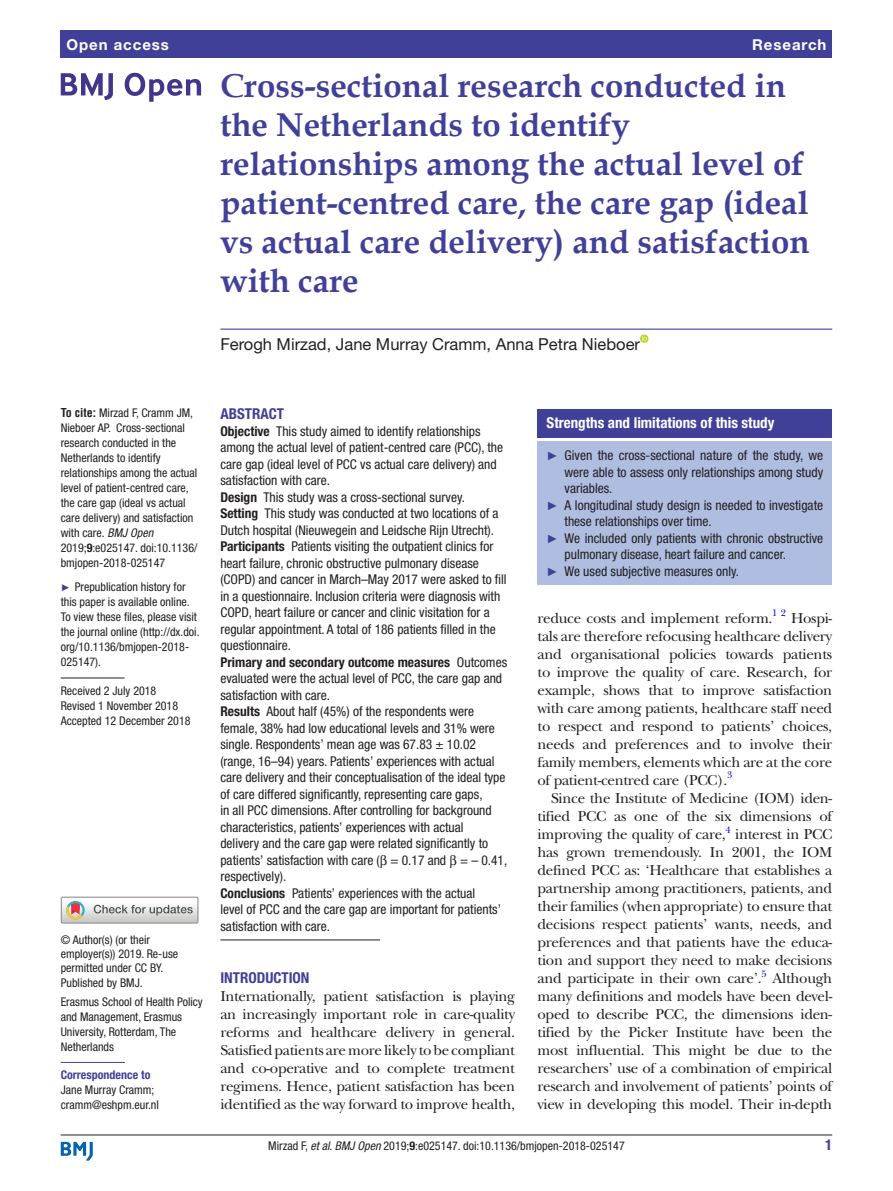
<style>
.page{position:relative;width:893px;height:1191px;background:#fff}
.page>*{position:absolute;margin:0;border:0;box-sizing:border-box;transform-origin:0 0}
.t1{font:700 33px/39px "Book Antiqua";color:#414099}
.t2{font:16.5px "Helvetica Neue LT Std";color:#231f20}
.t3{font:15px/18px "New Baskerville";letter-spacing:-.02em;color:#231f20;text-align:justify}
.t4{font:700 condensed 15px "Helvetica Neue LT Std";color:#fff}
.t5{font:700 condensed 15px "Helvetica Neue LT Std";color:#414099}
.t6{font:700 15px "Helvetica Neue LT Std";letter-spacing:.065em;color:#fff}
.t7{font:condensed 13.5px/16.5px "Helvetica Neue LT Std";color:#231f20}
.t8{font:condensed 12px/15px "Helvetica Neue LT Std";color:#231f20}
.t9{font:700 condensed 12px "Helvetica Neue LT Std";color:#414099}
.t10{font:9.9px "New Baskerville";color:#00f}
.s1{font-family:"Helvetica LT Std";font-weight:700}
.s2{font-style:italic}
.s3{font-weight:700}
.s4{font-family:"Arial";font-stretch:normal;font-size:9.75px;color:#414099}
.s5{font-family:"Arial";font-stretch:normal;font-size:12px;color:#414099}
</style>
<div class="page">
<hr style="left:61px;top:1134px;width:771px;height:1px;background:#231f20">
<svg style="left:61px;top:1141px;width:32px;height:19px"></svg>
<div style="left:61px;top:31px;width:771px;height:27px;background:#414099"></div>
<hr style="left:220px;top:328px;width:612px;height:2px;background:#414099">
<svg style="left:640px;top:334px;width:8px;height:9px"></svg>
<hr style="left:61px;top:677px;width:64px;height:1px;background:#231f20">
<hr style="left:61px;top:1062px;width:64px;height:1px;background:#414099">
<svg style="left:61px;top:73px;width:52px;height:27px"></svg>
<svg style="left:125px;top:73px;width:76px;height:29px"></svg>
<div style="left:61px;top:896px;width:138px;height:27px;border:1px solid #969090"></div>
<svg style="left:61px;top:897px;width:137px;height:26px"></svg>
<hr style="left:220px;top:939px;width:160px;height:1px;background:#231f20">
<div style="left:538px;top:409px;width:294px;height:28px;background:#414099"></div>
<div style="left:538px;top:441px;width:294px;height:143px;background:#afbde1"></div>
<p class="t6" style="left:66px;top:35px;width:104px">Open access</p>
<p class="t6" style="left:752px;top:35px;width:76px">Research</p>
<h1 class="t1" style="left:220px;top:66px;width:591px">Cross-sectional research conducted in the Netherlands to identify relationships among the actual level of patient-centred care, the care gap (ideal vs actual care delivery) and satisfaction with care</h1>
<p class="t2" style="left:220px;top:335px;width:421px">Ferogh Mirzad, Jane Murray Cramm, Anna Petra Nieboer</p>
<p class="t8" style="left:61px;top:405px;width:138px"><span class="s1">To cite:</span> Mirzad F, Cramm JM,<br>Nieboer AP. Cross-sectional research conducted in the<br>Netherlands to identify relationships among the actual level of patient-centred care, the care gap (ideal vs actual care delivery) and satisfaction with care. <span class="s2">BMJ Open<br></span>2019;<span class="s3">9</span>:e025147. doi:10.1136/ bmjopen-2018-025147</p>
<p class="t8" style="left:61px;top:579px;width:140px"><span class="s4">►</span> Prepublication history for this paper is available online.<br>To view these files, please visit the journal online (http://dx.doi. org/10.1136/bmjopen-2018-<br>025147).</p>
<p class="t8" style="left:61px;top:683px;width:131px">Received 2 July 2018<br>Revised 1 November 2018<br>Accepted 12 December 2018</p>
<p class="t8" style="left:61px;top:932px;width:119px;line-height:14.4px">© Author(s) (or their employer(s)) 2019. Re-use permitted under CC BY.<br>Published by BMJ.</p>
<p class="t8" style="left:61px;top:994px;width:143px">Erasmus School of Health Policy and Management, Erasmus<br>University, Rotterdam, The<br>Netherlands</p>
<p class="t9" style="left:61px;top:1067px;width:91px">Correspondence to</p>
<p class="t8" style="left:61px;top:1082px;width:100px">Jane Murray Cramm; cramm@eshpm.eur.nl</p>
<p class="t5" style="left:220px;top:405px;width:65px">Abstract</p>
<p class="t7" style="left:220px;top:423px;width:288px"><span class="s3">Objective</span> This study aimed to identify relationships among the actual level of patient-centred care (PCC), the care gap (ideal level of PCC vs actual care delivery) and satisfaction with care.<br><span class="s3">Design</span> This study was a cross-sectional survey.<br><span class="s3">Setting</span> This study was conducted at two locations of a Dutch hospital (Nieuwegein and Leidsche Rijn Utrecht).<br><span class="s3">Participants</span> Patients visiting the outpatient clinics for heart failure, chronic obstructive pulmonary disease (COPD) and cancer in March–May 2017 were asked to fill in a questionnaire. Inclusion criteria were diagnosis with COPD, heart failure or cancer and clinic visitation for a regular appointment. A total of 186 patients filled in the questionnaire.<br><span class="s3">Primary and secondary outcome measures</span> Outcomes evaluated were the actual level of PCC, the care gap and satisfaction with care.<br><span class="s3">Results</span> About half (45%) of the respondents were female, 38% had low educational levels and 31% were single. Respondents’ mean age was 67.83 ± 10.02 (range, 16–94) years. Patients’ experiences with actual care delivery and their conceptualisation of the ideal type of care differed significantly, representing care gaps,<br>in all PCC dimensions. After controlling for background characteristics, patients’ experiences with actual<br>delivery and the care gap were related significantly to patients’ satisfaction with care ( = 0.17 and = – 0.41, respectively).<br><span class="s3">Conclusions</span> Patients’ experiences with the actual<br>level of PCC and the care gap are important for patients’ satisfaction with care.</p>
<p class="t5" style="left:220px;top:969px;width:91px">Introduction</p>
<p class="t3" style="left:220px;top:987px;width:296px">Internationally, patient satisfaction is playing an increasingly important role in care-quality reforms and healthcare delivery in general.<br>Satisfied patients are more likely to be compliant and co-operative and to complete treatment regimens. Hence, patient satisfaction has been identified as the way forward to improve health,</p>
<p class="t4" style="left:547px;top:414px;width:229px">Strengths and limitations of this study</p>
<p class="t7" style="left:547px;top:447px;width:278px"><span class="s5">►</span> Given the cross-sectional nature of the study, we</p>
<p class="t7" style="left:565px;top:463px;width:260px">were able to assess only relationships among study</p>
<p class="t7" style="left:565px;top:480px;width:49px">variables.</p>
<p class="t7" style="left:547px;top:496px;width:278px"><span class="s5">►</span> A longitudinal study design is needed to investigate</p>
<p class="t7" style="left:565px;top:513px;width:149px">these relationships over time.</p>
<p class="t7" style="left:547px;top:529px;width:278px"><span class="s5">►</span> We included only patients with chronic obstructive</p>
<p class="t7" style="left:565px;top:546px;width:223px">pulmonary disease, heart failure and cancer.</p>
<p class="t7" style="left:547px;top:562px;width:194px"><span class="s5">►</span> We used subjective measures only.</p>
<p class="t3" style="left:538px;top:609px;width:296px">reduce costs and implement reform.<sup>1</sup> <sup>2</sup> Hospi&shy;tals are therefore refocusing healthcare delivery and organisational policies towards patients to improve the quality of care. Research, for example, shows that to improve satisfaction with care among patients, healthcare staff need to respect and respond to patients’ choices, needs and preferences and to involve their family members, elements which are at the core of patient-centred care (PCC).</p>
<p class="t10" style="left:727px;top:769px;width:7px">3</p>
<p class="t3" style="left:538px;top:789px;width:296px;text-indent:14px">Since the Institute of Medicine (IOM) iden&shy;tified PCC as one of the six dimensions of improving the quality of care,</p>
<p class="t10" style="left:725px;top:823px;width:7px">4</p>
<p class="t3" style="left:538px;top:825px;width:296px;text-indent:198px">interest in PCC has grown tremendously. In 2001, the IOM defined PCC as: ‘Healthcare that establishes a partnership among practitioners, patients, and their families (when appropriate) to ensure that decisions respect patients’ wants, needs, and preferences and that patients have the educa&shy;tion and support they need to make decisions and participate in their own care’.</p>
<p class="t10" style="left:761px;top:967px;width:7px">5</p>
<p class="t3" style="left:538px;top:969px;width:296px;text-indent:235px">Although many definitions and models have been devel&shy;oped to describe PCC, the dimensions iden&shy;tified by the Picker Institute have been the most influential. This might be due to the researchers’ use of a combination of empirical research and involvement of patients’ points of view in developing this model. Their in-depth</p>
<p class="t8" style="left:268px;top:1137px;width:358px">Mirzad F, <span class="s2">et al</span>. <span class="s2">BMJ Open</span> 2019;<span class="s3">9</span>:e025147. doi:10.1136/bmjopen-2018-025147</p>
<p class="t5" style="left:825px;top:1135px;width:9px">1</p>
</div>
